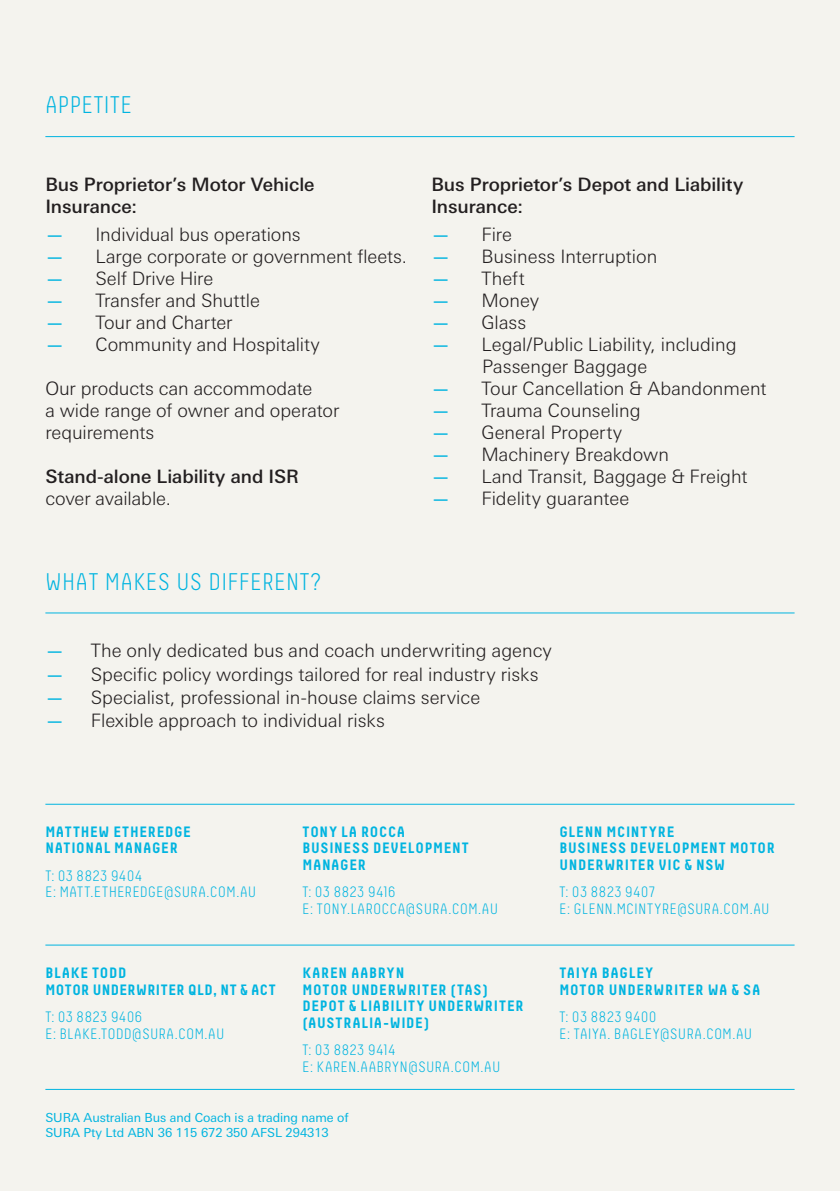
<style>
.page{position:relative;width:840px;height:1191px;background:#fff}
.page>*{position:absolute;margin:0;border:0;box-sizing:border-box;transform-origin:0 0}
._1_1_Page_Heading{font:300 24px "Decima";letter-spacing:.04em;color:#00b4e0}
._4_0_Body_Copy{font:300 18.4px/22px "LT Univers Basic";letter-spacing:-.005em;color:#231f20}
._4_1_Body_Copy_Inden{font:300 18.4px "LT Univers Basic";color:#231f20}
._4_0_Body_Copy-2{font:500 18.4px/22px "LT Univers Basic";letter-spacing:-.005em;color:#231f20}
._5_0_Base_Contact_Na{font:700 15px/16.4px "Decima";letter-spacing:.04em;color:#00b4e0}
._5_0_Base_Contact_Na-2{font:300 15px/16.4px "Decima";letter-spacing:.05em;color:#00b4e0}
._05_4_Small_Text_6_7{font:12.4px/15px "LT Univers Basic";letter-spacing:-.005em;color:#00b4e0}
.s1{font-weight:500;color:#00b4e0}
.s2{font-weight:300}
</style>
<div class="page">
<div style="left:0;top:0;width:839px;height:1191px;background:#f4f3ee"></div>
<hr style="left:45px;top:136px;width:749px;height:1px;background:#00b4e0">
<hr style="left:45px;top:612px;width:749px;height:1px;background:#00b4e0">
<hr style="left:45px;top:1089px;width:749px;height:1px;background:#00b4e0">
<hr style="left:45px;top:803px;width:749px;height:1px;background:#00b4e0">
<hr style="left:45px;top:944px;width:749px;height:1px;background:#00b4e0">
<p class="_1_1_Page_Heading" style="left:45px;top:92px;width:88px">APPETITE</p>
<p class="_4_0_Body_Copy-2" style="left:45px;top:173px;width:270px">Bus Proprietor’s Motor Vehicle<br>Insurance:</p>
<p class="_4_0_Body_Copy" style="left:45px;top:223px;width:257px"><span class="s1">—</span> Individual bus operations</p>
<p class="_4_0_Body_Copy" style="left:45px;top:245px;width:363px"><span class="s1">—</span> Large corporate or government fleets.</p>
<p class="_4_0_Body_Copy" style="left:45px;top:267px;width:169px"><span class="s1">—</span> Self Drive Hire</p>
<p class="_4_0_Body_Copy" style="left:45px;top:289px;width:216px"><span class="s1">—</span> Transfer and Shuttle</p>
<p class="_4_0_Body_Copy" style="left:45px;top:311px;width:189px"><span class="s1">—</span> Tour and Charter</p>
<p class="_4_0_Body_Copy" style="left:45px;top:333px;width:276px"><span class="s1">—</span> Community and Hospitality</p>
<p class="_4_0_Body_Copy" style="left:45px;top:377px;width:295px">Our products can accommodate<br>a wide range of owner and operator requirements</p>
<p class="_4_0_Body_Copy-2" style="left:45px;top:465px;width:255px">Stand-alone Liability and ISR <span class="s2">cover available.</span></p>
<p class="_1_1_Page_Heading" style="left:45px;top:568px;width:277px">WHAT MAKES US DIFFERENT?</p>
<p class="_4_0_Body_Copy-2" style="left:431px;top:173px;width:313px">Bus Proprietor’s Depot and Liability<br>Insurance:</p>
<p class="_4_0_Body_Copy" style="left:431px;top:223px;width:82px"><span class="s1">—</span> Fire</p>
<p class="_4_0_Body_Copy" style="left:431px;top:245px;width:227px"><span class="s1">—</span> Business Interruption</p>
<p class="_4_0_Body_Copy" style="left:431px;top:267px;width:95px"><span class="s1">—</span> Theft</p>
<p class="_4_0_Body_Copy" style="left:431px;top:289px;width:109px"><span class="s1">—</span> Money</p>
<p class="_4_0_Body_Copy" style="left:431px;top:311px;width:96px"><span class="s1">—</span> Glass</p>
<p class="_4_0_Body_Copy" style="left:482px;top:333px;width:256px;text-indent:-51px"><span class="s1">—</span> Legal/Public Liability, including<br>Passenger Baggage</p>
<p class="_4_0_Body_Copy" style="left:431px;top:377px;width:336px"><span class="s1">—</span> Tour Cancellation &amp; Abandonment</p>
<p class="_4_0_Body_Copy" style="left:431px;top:399px;width:211px"><span class="s1">—</span> Trauma Counseling</p>
<p class="_4_0_Body_Copy" style="left:431px;top:421px;width:192px"><span class="s1">—</span> General Property</p>
<p class="_4_0_Body_Copy" style="left:431px;top:443px;width:239px"><span class="s1">—</span> Machinery Breakdown</p>
<p class="_4_0_Body_Copy" style="left:431px;top:465px;width:317px"><span class="s1">—</span> Land Transit, Baggage &amp; Freight</p>
<p class="_4_0_Body_Copy" style="left:431px;top:487px;width:199px"><span class="s1">—</span> Fidelity guarantee</p>
<p class="_4_1_Body_Copy_Inden" style="left:45px;top:640px;width:508px"><span class="s1">—</span> The only dedicated bus and coach underwriting agency</p>
<p class="_4_1_Body_Copy_Inden" style="left:45px;top:663px;width:494px"><span class="s1">—</span> Specific policy wordings tailored for real industry risks</p>
<p class="_4_1_Body_Copy_Inden" style="left:45px;top:686px;width:436px"><span class="s1">—</span> Specialist, professional in-house claims service</p>
<p class="_4_1_Body_Copy_Inden" style="left:45px;top:710px;width:341px"><span class="s1">—</span> Flexible approach to individual risks</p>
<p class="_5_0_Base_Contact_Na" style="left:45px;top:823px;width:147px">MATTHEW ETHEREDGE<br>NATIONAL MANAGER</p>
<p class="_5_0_Base_Contact_Na-2" style="left:45px;top:867px;width:212px">T: 03 8823 9404<br>E: MATT.ETHEREDGE@SURA.COM.AU</p>
<p class="_5_0_Base_Contact_Na" style="left:45px;top:964px;width:232px">BLAKE TODD<br>MOTOR UNDERWRITER QLD, NT &amp; ACT</p>
<p class="_5_0_Base_Contact_Na-2" style="left:45px;top:1009px;width:180px">T: 03 8823 9406<br>E: BLAKE.TODD@SURA.COM.AU</p>
<p class="_5_0_Base_Contact_Na" style="left:302px;top:823px;width:168px">TONY LA ROCCA<br>BUSINESS DEVELOPMENT<br>MANAGER</p>
<p class="_5_0_Base_Contact_Na-2" style="left:302px;top:884px;width:197px">T: 03 8823 9416<br>E: TONY.LAROCCA@SURA.COM.AU</p>
<p class="_5_0_Base_Contact_Na" style="left:302px;top:964px;width:222px">KAREN AABRYN<br>MOTOR UNDERWRITER (TAS)<br>DEPOT &amp; LIABILITY UNDERWRITER (AUSTRALIA-WIDE)</p>
<p class="_5_0_Base_Contact_Na-2" style="left:302px;top:1041px;width:199px">T: 03 8823 9414<br>E: KAREN.AABRYN@SURA.COM.AU</p>
<p class="_05_4_Small_Text_6_7" style="left:45px;top:1110px;width:305px">SURA Australian Bus and Coach is a trading name of<br>SURA Pty Ltd ABN 36 115 672 350 AFSL 294313</p>
<p class="_5_0_Base_Contact_Na" style="left:559px;top:823px;width:217px">GLENN MCINTYRE<br>BUSINESS DEVELOPMENT MOTOR<br>UNDERWRITER VIC &amp; NSW</p>
<p class="_5_0_Base_Contact_Na-2" style="left:559px;top:884px;width:211px">T: 03 8823 9407<br>E: GLENN.MCINTYRE@SURA.COM.AU</p>
<p class="_5_0_Base_Contact_Na" style="left:559px;top:964px;width:202px">TAIYA BAGLEY<br>MOTOR UNDERWRITER WA &amp; SA</p>
<p class="_5_0_Base_Contact_Na-2" style="left:559px;top:1009px;width:194px">T: 03 8823 9400<br>E: TAIYA. BAGLEY@SURA.COM.AU</p>
</div>
